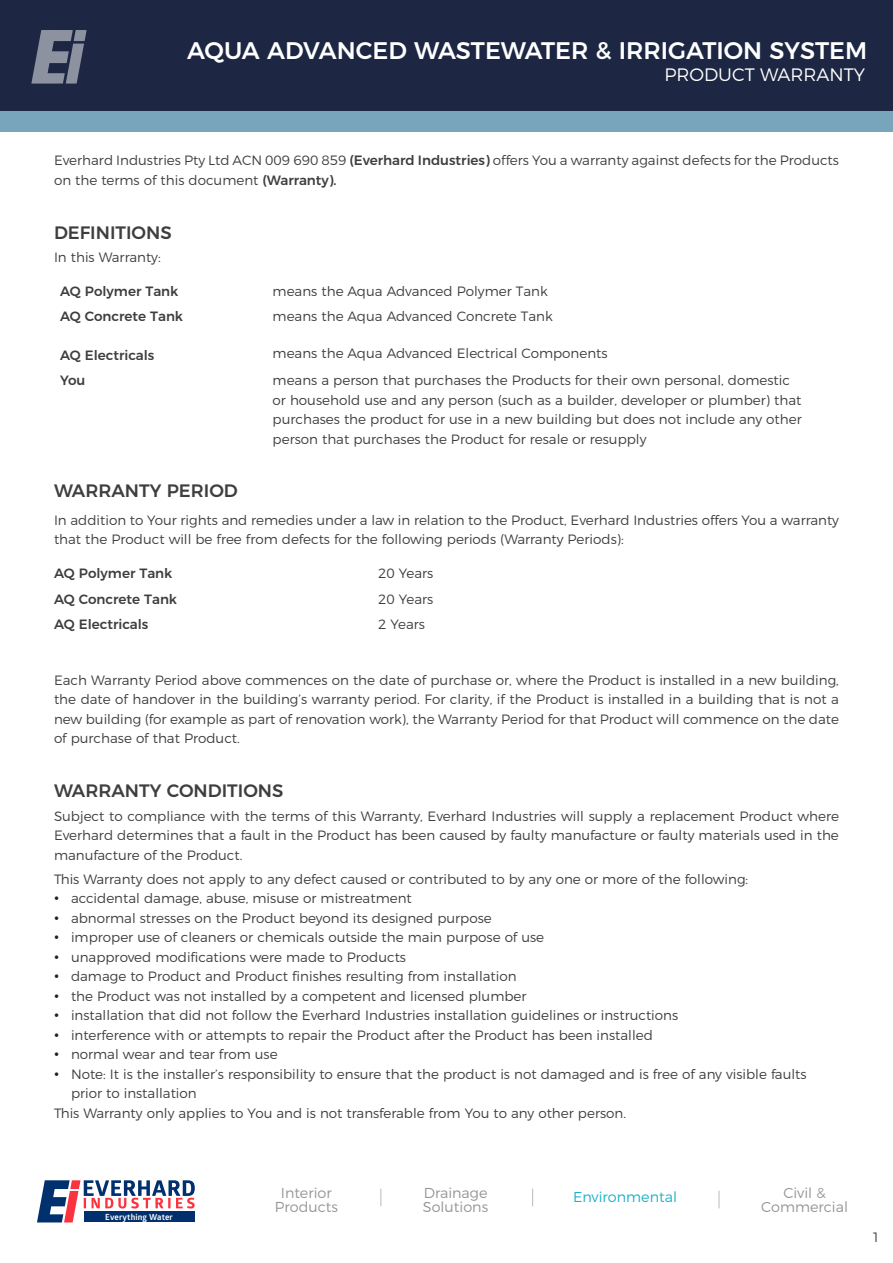
<style>
.page{position:relative;width:893px;height:1263px;background:#fff}
.page>*{position:absolute;margin:0;border:0;box-sizing:border-box;transform-origin:0 0}
.t1{font:500 24px "Montserrat";color:#fff}
.t2{font:500 18px "Montserrat";color:#3e3e3f}
.t3{font:300 18px "Montserrat";color:#fff}
.t4{font:300 14.4px/14.4px "Montserrat";color:#939598;text-align:center}
.t5{font:300 14.4px "Montserrat";color:#1cb0ca}
.t6{font:300 13.5px/19.5px "Montserrat";color:#3e3e3f}
.t7{font:500 13.5px "Montserrat";color:#3e3e3f}
.t8{font:700 8.4px "Glober";letter-spacing:.02em;color:#fff}
.s1{font-weight:500}
.s2{font-weight:400;font-size:18px;color:#231f20}
</style>
<div class="page">
<div style="left:0;top:0;width:893px;height:111px;background:#1d2743"></div>
<div style="left:0;top:111px;width:893px;height:21px;background:#78a5bb"></div>
<svg style="left:31px;top:30px;width:56px;height:54px"></svg>
<svg style="left:37px;top:1180px;width:158px;height:42px"></svg>
<svg style="left:719px;top:1191px;width:1px;height:17px"></svg>
<svg style="left:532px;top:1189px;width:1px;height:17px"></svg>
<svg style="left:381px;top:1189px;width:1px;height:17px"></svg>
<p class="t1" style="left:187px;top:31px;width:682px">AQUA ADVANCED WASTEWATER &amp; IRRIGATION SYSTEM</p>
<p class="t3" style="left:664px;top:61px;width:202px">PRODUCT WARRANTY</p>
<p class="t6" style="left:54px;top:149px;width:786px">Everhard Industries Pty Ltd ACN 009 690 859 <span class="s1">(Everhard Industries)</span> offers You a warranty against defects for the Products on the terms of this document <span class="s1">(Warranty).</span></p>
<p class="t2" style="left:54px;top:218px;width:119px">DEFINITIONS</p>
<p class="t6" style="left:54px;top:247px;width:108px">In this Warranty:</p>
<p class="t7" style="left:60px;top:280px;width:120px">AQ Polymer Tank</p>
<p class="t6" style="left:273px;top:280px;width:277px">means the Aqua Advanced Polymer Tank</p>
<p class="t7" style="left:60px;top:305px;width:125px">AQ Concrete Tank</p>
<p class="t7" style="left:60px;top:344px;width:96px">AQ Electricals</p>
<p class="t6" style="left:273px;top:305px;width:282px">means the Aqua Advanced Concrete Tank</p>
<p class="t6" style="left:273px;top:342px;width:337px">means the Aqua Advanced Electrical Components</p>
<p class="t7" style="left:60px;top:369px;width:27px">You</p>
<p class="t6" style="left:273px;top:369px;width:531px">means a person that purchases the Products for their own personal, domestic or household use and any person (such as a builder, developer or plumber) that purchases the product for use in a new building but does not include any other person that purchases the Product for resale or resupply</p>
<p class="t2" style="left:54px;top:476px;width:185px">WARRANTY PERIOD</p>
<p class="t6" style="left:54px;top:509px;width:786px">In addition to Your rights and remedies under a law in relation to the Product, Everhard Industries offers You a warranty that the Product will be free from defects for the following periods (Warranty Periods):</p>
<p class="t7" style="left:54px;top:563px;width:120px">AQ Polymer Tank</p>
<p class="t6" style="left:378px;top:563px;width:57px">20 Years</p>
<p class="t7" style="left:54px;top:588px;width:125px">AQ Concrete Tank</p>
<p class="t6" style="left:378px;top:588px;width:57px">20 Years</p>
<p class="t7" style="left:54px;top:613px;width:96px">AQ Electricals</p>
<p class="t6" style="left:378px;top:613px;width:49px">2 Years</p>
<p class="t6" style="left:54px;top:669px;width:786px;text-align:justify">Each Warranty Period above commences on the date of purchase or, where the Product is installed in a new building, the date of handover in the building’s warranty period. For clarity, if the Product is installed in a building that is not a new building (for example as part of renovation work), the Warranty Period for that Product will commence on the date of purchase of that Product.</p>
<p class="t2" style="left:54px;top:776px;width:231px">WARRANTY CONDITIONS</p>
<p class="t6" style="left:54px;top:805px;width:786px;text-align:justify">Subject to compliance with the terms of this Warranty, Everhard Industries will supply a replacement Product where Everhard determines that a fault in the Product has been caused by faulty manufacture or faulty materials used in the manufacture of the Product.</p>
<p class="t6" style="left:54px;top:868px;width:696px">This Warranty does not apply to any defect caused or contributed to by any one or more of the following:</p>
<p class="t6" style="left:54px;top:887px;width:359px"><span class="s2">•</span> accidental damage, abuse, misuse or mistreatment</p>
<p class="t6" style="left:54px;top:907px;width:439px"><span class="s2">•</span> abnormal stresses on the Product beyond its designed purpose</p>
<p class="t6" style="left:54px;top:926px;width:492px"><span class="s2">•</span> improper use of cleaners or chemicals outside the main purpose of use</p>
<p class="t6" style="left:54px;top:946px;width:354px"><span class="s2">•</span> unapproved modifications were made to Products</p>
<p class="t6" style="left:54px;top:965px;width:464px"><span class="s2">•</span> damage to Product and Product finishes resulting from installation</p>
<p class="t6" style="left:54px;top:985px;width:474px"><span class="s2">•</span> the Product was not installed by a competent and licensed plumber</p>
<p class="t6" style="left:54px;top:1004px;width:626px"><span class="s2">•</span> installation that did not follow the Everhard Industries installation guidelines or instructions</p>
<p class="t6" style="left:54px;top:1024px;width:600px"><span class="s2">•</span> interference with or attempts to repair the Product after the Product has been installed</p>
<p class="t6" style="left:54px;top:1043px;width:225px"><span class="s2">•</span> normal wear and tear from use</p>
<p class="t6" style="left:71px;top:1063px;width:737px;text-indent:-17px"><span class="s2">•</span> Note: It is the installer’s responsibility to ensure that the product is not damaged and is free of any visible faults prior to installation</p>
<p class="t6" style="left:54px;top:1102px;width:573px">This Warranty only applies to You and is not transferable from You to any other person.</p>
<p class="t8" style="left:105px;top:1211px;width:69px">Everything Water</p>
<p class="t4" style="left:275px;top:1184px;width:65px">Interior<br>Products</p>
<p class="t4" style="left:423px;top:1184px;width:67px;text-align:left">Drainage<br>Solutions</p>
<p class="t5" style="left:573px;top:1185px;width:105px">Environmental</p>
<p class="t4" style="left:761px;top:1184px;width:88px">Civil &amp;<br>Commercial</p>
<p class="t6" style="left:872px;top:1226px;width:10px">1</p>
</div>
